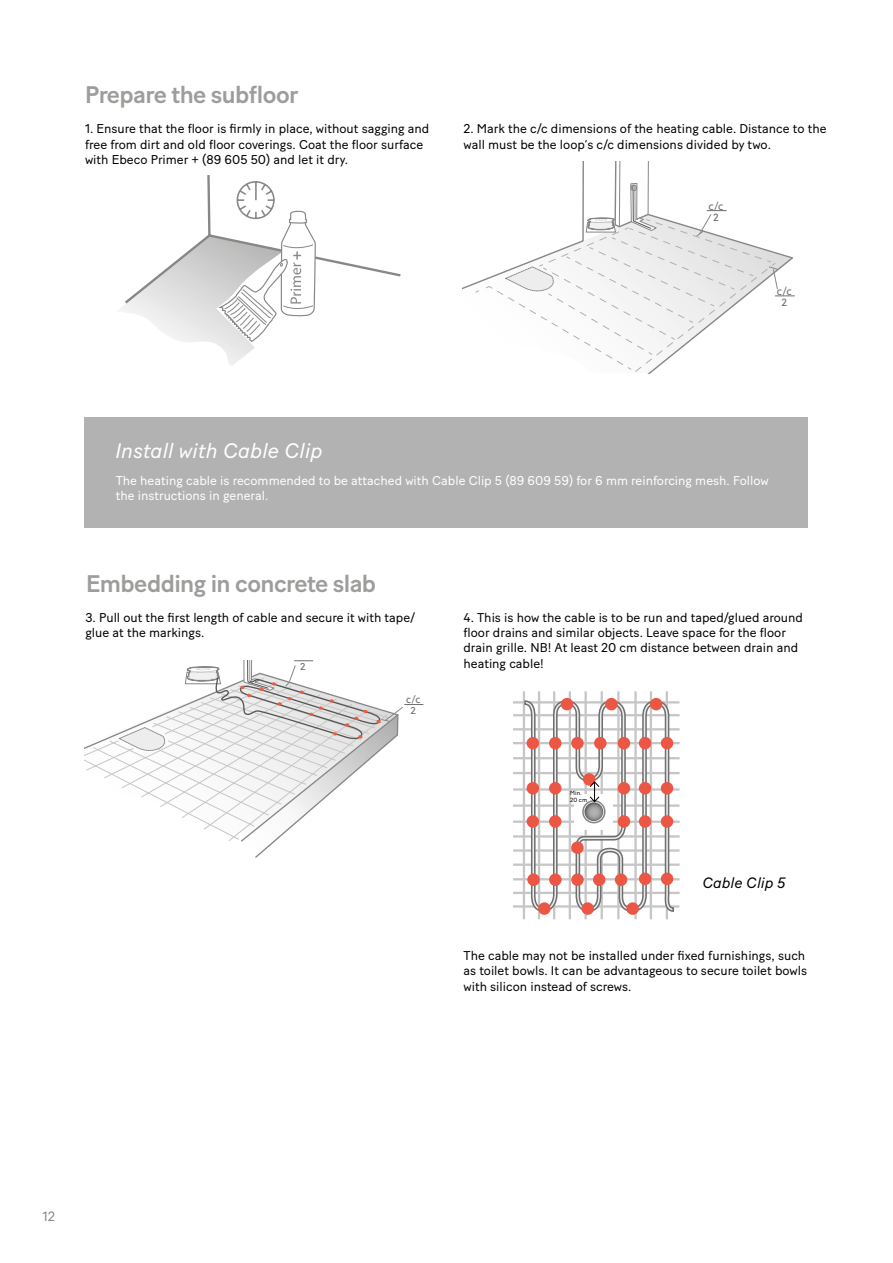
<style>
.page{position:relative;width:893px;height:1263px;background:#fff}
.page>*{position:absolute;margin:0;border:0;box-sizing:border-box;transform-origin:0 0}
.t1{font:500 24px "Baton Turbo";letter-spacing:-.025em;color:#9d9d9c}
.t2{font:italic 21px "Baton Turbo";color:#fff}
.t3{font:italic 15px "Baton Turbo";color:#000}
.t4{font:13.5px "Baton Turbo";color:#878787}
.t5{font:12.75px/15.3px "Baton Turbo";color:#000}
.t6{font:12.75px/15px "Baton Turbo";color:#fff}
.t7{font:10.95px/10.9px "Soleil";color:#706f6f;text-align:center}
.t8{font:10.5px/10.5px "Soleil";color:#706f6f;text-align:center}
.t9{font:6px/7.2px "Baton Turbo";color:#000}
</style>
<div class="page">
<div style="left:85px;top:417px;width:723px;height:110px;background:#b3b2b2"></div>
<svg style="left:85px;top:660px;width:338px;height:198px"></svg>
<hr style="left:513px;top:849px;width:167px;height:3px;background:#c7c6c6">
<hr style="left:513px;top:820px;width:167px;height:3px;background:#c7c6c6">
<hr style="left:513px;top:788px;width:167px;height:3px;background:#c7c6c6">
<hr style="left:513px;top:757px;width:167px;height:2px;background:#c7c6c6">
<hr style="left:513px;top:728px;width:167px;height:2px;background:#c7c6c6">
<hr style="left:513px;top:701px;width:166px;height:2px;background:#c7c6c6">
<hr style="left:666px;top:691px;width:2px;height:228px;background:#c7c6c6">
<hr style="left:650px;top:691px;width:2px;height:228px;background:#c7c6c6">
<hr style="left:634px;top:691px;width:3px;height:228px;background:#c7c6c6">
<hr style="left:617px;top:691px;width:3px;height:228px;background:#c7c6c6">
<hr style="left:601px;top:691px;width:2px;height:228px;background:#c7c6c6">
<hr style="left:584px;top:691px;width:3px;height:228px;background:#c7c6c6">
<hr style="left:569px;top:691px;width:2px;height:228px;background:#c7c6c6">
<hr style="left:513px;top:714px;width:167px;height:2px;background:#c7c6c6">
<hr style="left:513px;top:742px;width:167px;height:2px;background:#c7c6c6">
<hr style="left:513px;top:772px;width:167px;height:2px;background:#c7c6c6">
<hr style="left:513px;top:804px;width:166px;height:3px;background:#c7c6c6">
<hr style="left:513px;top:835px;width:167px;height:2px;background:#c7c6c6">
<hr style="left:553px;top:691px;width:2px;height:228px;background:#c7c6c6">
<hr style="left:538px;top:691px;width:2px;height:228px;background:#c7c6c6">
<hr style="left:523px;top:691px;width:2px;height:228px;background:#c7c6c6">
<hr style="left:513px;top:863px;width:167px;height:3px;background:#c7c6c6">
<hr style="left:513px;top:878px;width:167px;height:2px;background:#c7c6c6">
<hr style="left:513px;top:892px;width:167px;height:2px;background:#c7c6c6">
<hr style="left:513px;top:905px;width:166px;height:3px;background:#c7c6c6">
<div style="left:561px;top:698px;width:12px;height:12px;background:#eb5645;border-radius:50%"></div>
<svg style="left:605px;top:698px;width:13px;height:12px"></svg>
<div style="left:650px;top:698px;width:12px;height:12px;background:#eb5645;border-radius:50%"></div>
<svg style="left:626px;top:902px;width:13px;height:13px"></svg>
<svg style="left:581px;top:902px;width:13px;height:13px"></svg>
<svg style="left:538px;top:902px;width:13px;height:13px"></svg>
<svg style="left:524px;top:700px;width:151px;height:213px"></svg>
<svg style="left:119px;top:175px;width:282px;height:191px"></svg>
<svg style="left:462px;top:162px;width:333px;height:211px"></svg>
<h1 class="t1" style="left:85px;top:77px;width:215px">Prepare the subfloor</h1>
<p class="t5" style="left:85px;top:120px;width:346px">1. Ensure that the floor is firmly in place, without sagging and free from dirt and old floor coverings. Coat the floor surface with Ebeco Primer + (89 605 50) and let it dry.</p>
<p class="t5" style="left:463px;top:120px;width:364px">2. Mark the c/c dimensions of the heating cable. Distance to the wall must be the loop’s c/c dimensions divided by two.</p>
<p class="t7" style="left:708px;top:200px;width:16px">c/c<br>2</p>
<p class="t7" style="left:777px;top:285px;width:16px">c/c<br>2</p>
<h2 class="t2" style="left:116px;top:435px;width:209px">Install with Cable Clip</h2>
<p class="t6" style="left:116px;top:472px;width:655px">The heating cable is recommended to be attached with Cable Clip 5 (89 609 59) for 6 mm reinforcing mesh. Follow the instructions in general.</p>
<h1 class="t1" style="left:86px;top:565px;width:292px">Embedding in concrete slab</h1>
<p class="t5" style="left:85px;top:608px;width:332px">3. Pull out the first length of cable and secure it with tape/ glue at the markings.</p>
<p class="t5" style="left:463px;top:608px;width:341px">4. This is how the cable is to be run and taped/glued around floor drains and similar objects. Leave space for the floor drain grille. NB! At least 20 cm distance between drain and heating cable!</p>
<p class="t8" style="left:300px;top:661px;width:7px">2</p>
<p class="t8" style="left:406px;top:694px;width:16px">c/c<br>2</p>
<p class="t9" style="left:570px;top:788px;width:18px">Min.<br>20 cm</p>
<p class="t3" style="left:703px;top:871px;width:85px">Cable Clip 5</p>
<p class="t5" style="left:463px;top:947px;width:345px">The cable may not be installed under fixed furnishings, such as toilet bowls. It can be advantageous to secure toilet bowls with silicon instead of screws.</p>
<p class="t4" style="left:43px;top:1206px;width:14px">12</p>
</div>
